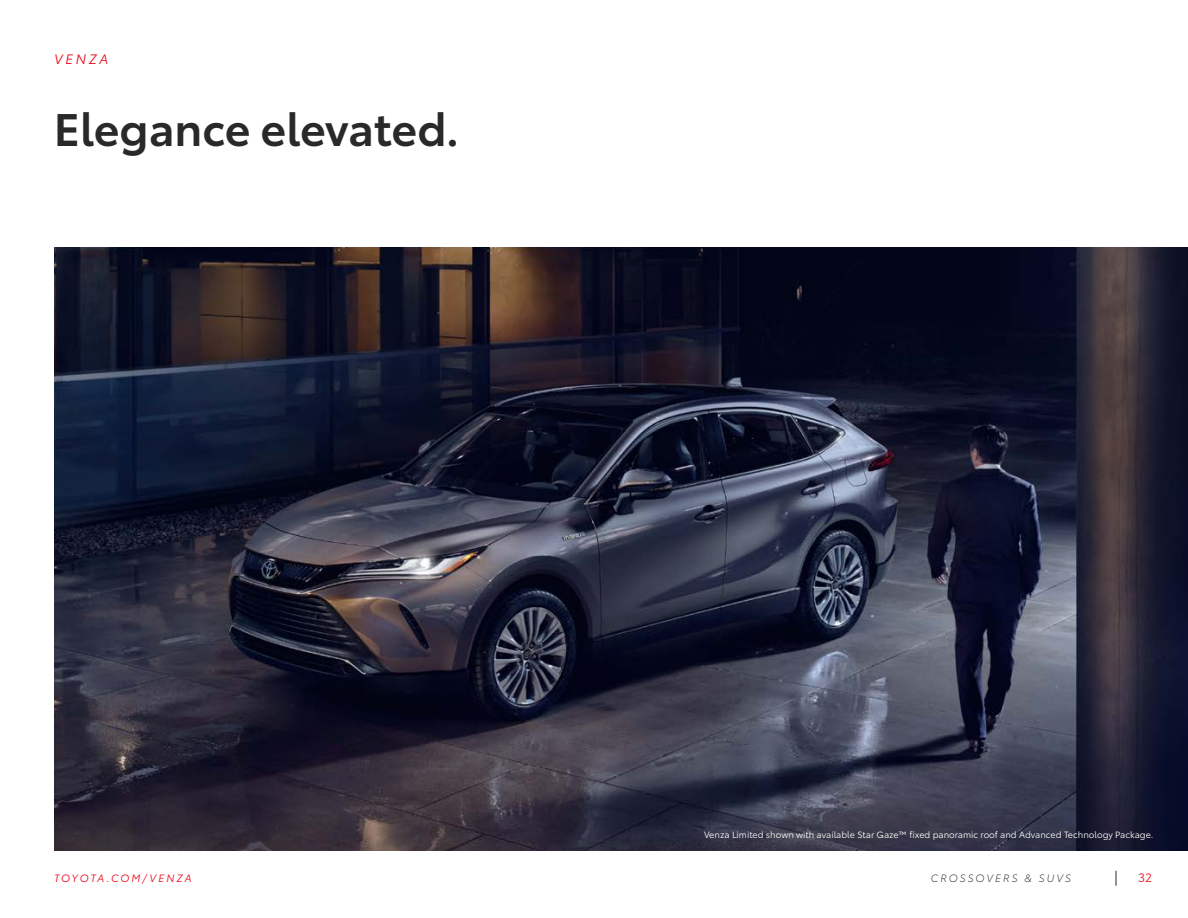
<style>
.page{position:relative;width:1188px;height:918px;background:#fff}
.page>*{position:absolute;margin:0;border:0;box-sizing:border-box;transform-origin:0 0}
.t1{font:600 45px "Toyota Type";letter-spacing:-.005em;color:#292929}
.t2{font:italic 13.5px "Toyota Type";letter-spacing:.2em;color:#eb0a1e}
.t3{font:12px "Toyota Type";color:#eb0a1e}
.t4{font:italic 10.5px "Toyota Type";letter-spacing:.165em;color:#eb0a1e}
.t5{font:italic 300 10.5px "Toyota Type";letter-spacing:.2em;color:#292929}
.t6{font:9px "Toyota Type";color:#fff}
</style>
<div class="page">
<img style="left:54px;top:248px;width:1134px;height:602px">
<svg style="left:1116px;top:871px;width:1px;height:15px"></svg>
<h2 class="t2" style="left:54px;top:49px;width:56px">VENZA</h2>
<h1 class="t1" style="left:54px;top:96px;width:407px">Elegance elevated.</h1>
<p class="t6" style="left:704px;top:829px;width:451px">Venza Limited shown with available Star Gaze™ fixed panoramic roof and Advanced Technology Package.</p>
<p class="t5" style="left:931px;top:870px;width:142px">CROSSOVERS &amp; SUVS</p>
<p class="t4" style="left:54px;top:870px;width:139px">TOYOTA.COM/VENZA</p>
<h3 class="t3" style="left:1138px;top:869px;width:15px">32</h3>
</div>
